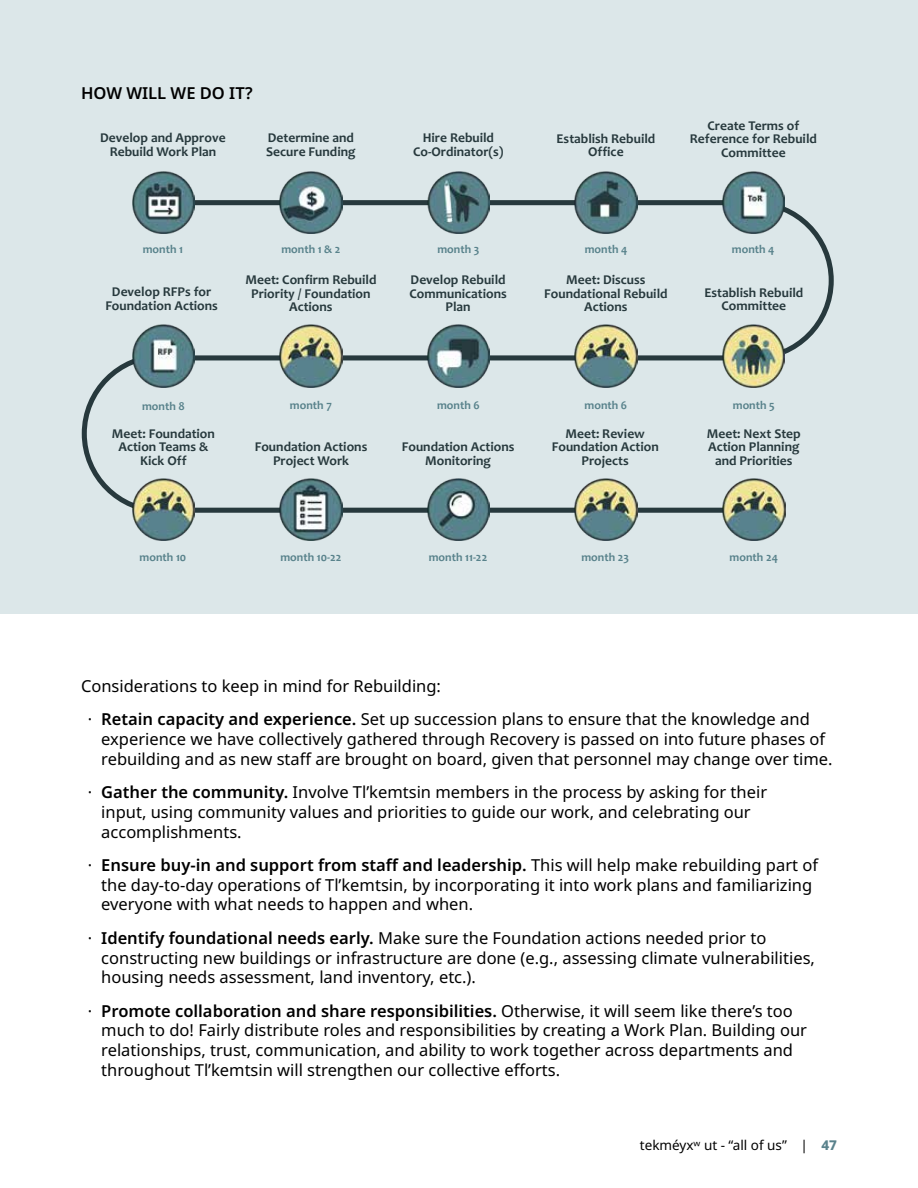
<style>
.page{position:relative;width:918px;height:1188px;background:#fff}
.page>*{position:absolute;margin:0;border:0;box-sizing:border-box;transform-origin:0 0}
.t1{font:16.5px/19.8px "Noto Sans";color:#000}
.t2{font:600 16.5px "Noto Sans";color:#000}
.t3{font:700 13.5px/13.5px "Candara";color:#27393d;text-align:center}
.t4{font:13.5px "Noto Sans";color:#000}
.t5{font:700 11.85px "Candara";letter-spacing:.005em;color:#58828b}
.s1{font-weight:600}
.s2{font-weight:800;color:#59828c}
</style>
<div class="page">
<div style="left:0;top:0;width:918px;height:613px;background:#dce7e9"></div>
<div style="left:163px;top:200px;width:591px;height:5px;background:#27393d"></div>
<div style="left:163px;top:355px;width:591px;height:5px;background:#27393d"></div>
<div style="left:163px;top:508px;width:591px;height:5px;background:#27393d"></div>
<img style="left:132px;top:171px;width:63px;height:63px">
<img style="left:280px;top:171px;width:62px;height:63px">
<img style="left:427px;top:171px;width:63px;height:63px">
<img style="left:575px;top:171px;width:62px;height:63px">
<img style="left:722px;top:171px;width:63px;height:63px">
<img style="left:132px;top:325px;width:63px;height:62px">
<img style="left:427px;top:325px;width:63px;height:62px">
<img style="left:722px;top:325px;width:63px;height:62px">
<img style="left:132px;top:478px;width:63px;height:62px">
<img style="left:280px;top:478px;width:62px;height:62px">
<img style="left:427px;top:478px;width:63px;height:62px">
<img style="left:575px;top:478px;width:62px;height:62px">
<img style="left:575px;top:325px;width:62px;height:62px">
<img style="left:280px;top:325px;width:62px;height:62px">
<img style="left:723px;top:478px;width:62px;height:62px">
<p class="t2" style="left:81px;top:81px;width:173px">HOW WILL WE DO IT?</p>
<p class="t3" style="left:100px;top:131px;width:127px">Develop and Approve<br>Rebuild Work Plan</p>
<p class="t3" style="left:266px;top:131px;width:91px;text-align:left">Determine and<br>Secure Funding</p>
<p class="t3" style="left:413px;top:131px;width:92px">Hire Rebuild<br>Co-Ordinator(s)</p>
<p class="t3" style="left:556px;top:131px;width:100px">Establish Rebuild<br>Office</p>
<p class="t3" style="left:690px;top:118px;width:129px">Create Terms of<br>Reference for Rebuild<br>Committee</p>
<p class="t5" style="left:143px;top:241px;width:42px">month 1</p>
<p class="t3" style="left:105px;top:285px;width:114px">Develop RFPs for<br>Foundation Actions</p>
<p class="t5" style="left:281px;top:242px;width:61px">month 1 &amp; 2</p>
<p class="t3" style="left:245px;top:273px;width:133px">Meet: Confirm Rebuild<br>Priority / Foundation<br>Actions</p>
<p class="t5" style="left:437px;top:242px;width:43px">month 3</p>
<p class="t3" style="left:409px;top:273px;width:99px">Develop Rebuild<br>Communications<br>Plan</p>
<p class="t5" style="left:585px;top:242px;width:44px">month 4</p>
<p class="t3" style="left:544px;top:273px;width:125px">Meet: Discuss<br>Foundational Rebuild<br>Actions</p>
<p class="t5" style="left:732px;top:242px;width:44px">month 4</p>
<p class="t3" style="left:704px;top:286px;width:100px">Establish Rebuild<br>Committee</p>
<p class="t5" style="left:142px;top:398px;width:44px">month 8</p>
<p class="t3" style="left:112px;top:426px;width:105px">Meet: Foundation<br>Action Teams &amp;<br>Kick Off</p>
<p class="t5" style="left:140px;top:550px;width:48px">month 10</p>
<p class="t5" style="left:290px;top:398px;width:43px">month 7</p>
<p class="t5" style="left:437px;top:398px;width:44px">month 6</p>
<p class="t5" style="left:585px;top:398px;width:44px">month 6</p>
<p class="t3" style="left:255px;top:440px;width:114px">Foundation Actions<br>Project Work</p>
<p class="t3" style="left:402px;top:440px;width:114px">Foundation Actions<br>Monitoring</p>
<p class="t3" style="left:552px;top:426px;width:109px">Meet: Review<br>Foundation Action<br>Projects</p>
<p class="t5" style="left:280px;top:550px;width:62px">month 10-22</p>
<p class="t5" style="left:429px;top:550px;width:60px">month 11-22</p>
<p class="t5" style="left:581px;top:550px;width:49px">month 23</p>
<p class="t5" style="left:733px;top:397px;width:44px">month 5</p>
<p class="t3" style="left:707px;top:426px;width:95px">Meet: Next Step<br>Action Planning and Priorities</p>
<p class="t5" style="left:730px;top:550px;width:50px">month 24</p>
<p class="t1" style="left:88px;top:669px;width:724px;line-height:33.3px;text-indent:-7px">Considerations to keep in mind for Rebuilding:<br>· <span class="s1">Retain capacity and experience.</span> Set up succession plans to ensure that the knowledge and</p>
<p class="t1" style="left:101px;top:729px;width:733px">experience we have collectively gathered through Recovery is passed on into future phases of rebuilding and as new staff are brought on board, given that personnel may change over time.</p>
<p class="t1" style="left:101px;top:782px;width:667px;text-indent:-13px">· <span class="s1">Gather the community.</span> Involve Tl’kemtsin members in the process by asking for their input, using community values and priorities to guide our work, and celebrating our accomplishments.</p>
<p class="t1" style="left:101px;top:855px;width:718px;text-indent:-13px">· <span class="s1">Ensure buy-in and support from staff and leadership.</span> This will help make rebuilding part of the day-to-day operations of Tl’kemtsin, by incorporating it into work plans and familiarizing everyone with what needs to happen and when.</p>
<p class="t1" style="left:101px;top:928px;width:715px;text-indent:-13px">· <span class="s1">Identify foundational needs early.</span> Make sure the Foundation actions needed prior to constructing new buildings or infrastructure are done (e.g., assessing climate vulnerabilities, housing needs assessment, land inventory, etc.).</p>
<p class="t1" style="left:101px;top:1001px;width:707px;text-indent:-13px">· <span class="s1">Promote collaboration and share responsibilities.</span> Otherwise, it will seem like there’s too much to do! Fairly distribute roles and responsibilities by creating a Work Plan. Building our relationships, trust, communication, and ability to work together across departments and throughout Tl’kemtsin will strengthen our collective efforts.</p>
<p class="t4" style="left:640px;top:1136px;width:199px">tekméyxʷ ut - “all of us” | <span class="s2">47</span></p>
</div>
